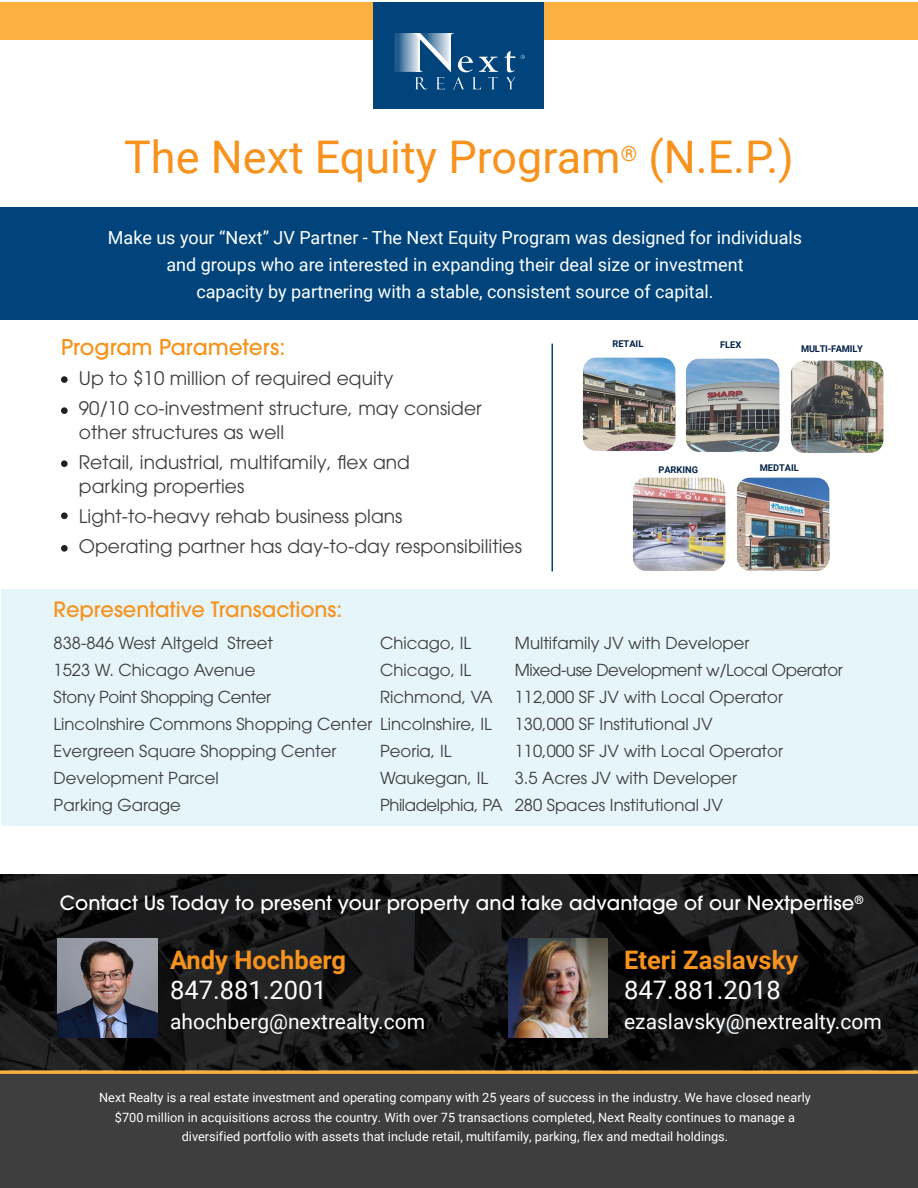
<style>
.page{position:relative;width:918px;height:1188px;background:#fff}
.page>*{position:absolute;margin:0;border:0;box-sizing:border-box;transform-origin:0 0}
.t1{font:45px "Roboto";color:#f7931d}
.t2{font:700 25.5px "Roboto";color:#f7931d}
.t3{font:25.5px "Roboto";color:#fff}
.t4{font:500 21.75px "ITC Avant Garde Pro";color:#f7931d}
.t5{font:21px "Roboto";color:#fff}
.t6{font:500 21px "ITC Avant Garde Pro";color:#f7931d}
.t7{font:500 19.5px "ITC Avant Garde Pro";letter-spacing:.01em;color:#fff}
.t8{font:18.6px/30px "ITC Avant Garde Pro";letter-spacing:.005em;color:#3e3e3f}
.t9{font:18px/27px "Roboto";color:#fff;text-align:center}
.t10{font:16.5px "ITC Avant Garde Pro";color:#3e3e3f}
.t11{font:16.5px "ITC Avant Garde Pro";letter-spacing:-.025em;color:#3e3e3f}
.t12{font:12.75px/19.4px "Roboto";color:#fff;text-align:center}
.t13{font:700 9.3px "Roboto";color:#012048}
.t14{font:700 9.3px "Roboto";letter-spacing:-.025em;color:#012048}
.s1{font-style:inherit}
</style>
<div class="page">
<div style="left:0;top:207px;width:918px;height:113px;background:#00447b"></div>
<div style="left:1px;top:589px;width:917px;height:236px;background:#e5f5fa"></div>
<div style="left:0;top:2px;width:918px;height:38px;background:#fbb03f"></div>
<div style="left:373px;top:2px;width:171px;height:99px;background:#00447b"></div>
<div style="left:373px;top:10px;width:171px;height:99px;background:#00447b"></div>
<svg style="left:394px;top:33px;width:19px;height:39px"></svg>
<svg style="left:413px;top:33px;width:85px;height:56px"></svg>
<svg style="left:504px;top:51px;width:21px;height:38px"></svg>
<svg style="left:0;top:875px;width:918px;height:195px;background:#161617"></svg>
<div style="left:0;top:1074px;width:918px;height:114px;background:#3e3e3f"></div>
<img style="left:58px;top:938px;width:99px;height:100px">
<img style="left:508px;top:938px;width:99px;height:100px">
<hr style="left:0;top:1071px;width:918px;height:3px;background:#fbb03f">
<div style="left:61px;top:545px;width:7px;height:7px;background:#231f20;border-radius:50%"></div>
<div style="left:61px;top:376px;width:7px;height:7px;background:#231f20;border-radius:50%"></div>
<div style="left:61px;top:407px;width:7px;height:7px;background:#231f20;border-radius:50%"></div>
<div style="left:61px;top:460px;width:7px;height:7px;background:#231f20;border-radius:50%"></div>
<div style="left:61px;top:512px;width:7px;height:7px;background:#231f20;border-radius:50%"></div>
<hr style="left:552px;top:344px;width:1px;height:227px;background:#00447b">
<img style="left:737px;top:477px;width:93px;height:94px">
<img style="left:632px;top:477px;width:93px;height:94px">
<img style="left:790px;top:360px;width:94px;height:93px">
<img style="left:686px;top:358px;width:93px;height:94px">
<img style="left:582px;top:357px;width:94px;height:94px">
<h1 class="t1" style="left:124px;top:126px;width:671px">The Next Equity Program<sup>®</sup> (N.E.P.)</h1>
<p class="t9" style="left:108px;top:224px;width:696px">Make us your “Next” JV Partner - The Next Equity Program was designed for individuals and groups who are interested in expanding their deal size or investment<br>capacity by partnering with a stable, consistent source of capital.</p>
<h3 class="t4" style="left:61px;top:333px;width:226px">Program Parameters:</h3>
<p class="t8" style="left:79px;top:363px;width:404px">Up to $10 million of required equity<br>90/10 co-investment structure, may consider</p>
<p class="t8" style="left:79px;top:417px;width:333px">other structures as well<br>Retail, industrial, multifamily, flex and</p>
<p class="t8" style="left:79px;top:471px;width:445px">parking properties<br>Light-to-heavy rehab business plans<br>Operating partner has day-to-day responsibilities</p>
<p class="t13" style="left:612px;top:337px;width:32px">RETAIL</p>
<p class="t13" style="left:720px;top:338px;width:23px">FLEX</p>
<p class="t14" style="left:801px;top:342px;width:63px"><span class="s1">M</span>ULTI-FAMILY</p>
<p class="t13" style="left:658px;top:463px;width:41px"><span class="s1">P</span>ARKING</p>
<p class="t13" style="left:760px;top:461px;width:41px"><span class="s1">M</span>EDTAIL</p>
<p class="t6" style="left:54px;top:596px;width:290px">Representative Transactions:</p>
<p class="t10" style="left:54px;top:633px;width:221px">838-846 West Altgeld Street</p>
<p class="t10" style="left:380px;top:633px;width:93px">Chicago, IL</p>
<p class="t10" style="left:515px;top:633px;width:236px">Multifamily JV with Developer</p>
<p class="t10" style="left:54px;top:660px;width:203px">1523 W. Chicago Avenue</p>
<p class="t10" style="left:380px;top:660px;width:93px">Chicago, IL</p>
<p class="t11" style="left:515px;top:660px;width:329px">Mixed-use Development w/Local Operator</p>
<p class="t11" style="left:54px;top:687px;width:219px">Stony Point Shopping Center</p>
<p class="t10" style="left:380px;top:687px;width:114px">Richmond, VA</p>
<p class="t10" style="left:515px;top:687px;width:270px">112,000 SF JV with Local Operator</p>
<p class="t10" style="left:54px;top:714px;width:440px">Lincolnshire Commons Shopping Center Lincolnshire, IL</p>
<p class="t10" style="left:515px;top:714px;width:199px">130,000 SF Institutional JV</p>
<p class="t10" style="left:54px;top:741px;width:284px">Evergreen Square Shopping Center</p>
<p class="t10" style="left:380px;top:741px;width:73px">Peoria, IL</p>
<p class="t10" style="left:515px;top:741px;width:270px">110,000 SF JV with Local Operator</p>
<p class="t10" style="left:54px;top:768px;width:167px">Development Parcel</p>
<p class="t10" style="left:380px;top:768px;width:109px">Waukegan, IL</p>
<p class="t10" style="left:515px;top:768px;width:224px">3.5 Acres JV with Developer</p>
<p class="t10" style="left:54px;top:795px;width:129px">Parking Garage</p>
<p class="t10" style="left:380px;top:795px;width:345px">Philadelphia, PA 280 Spaces Institutional JV</p>
<p class="t7" style="left:60px;top:891px;width:805px">Contact Us Today to present your property and take advantage of our Nextpertise<sup>®</sup></p>
<h2 class="t2" style="left:170px;top:942px;width:178px">Andy Hochberg</h2>
<h2 class="t3" style="left:170px;top:972px;width:158px">847.881.2001</h2>
<p class="t5" style="left:170px;top:1007px;width:257px">ahochberg@nextrealty.com</p>
<h2 class="t2" style="left:624px;top:942px;width:176px">Eteri Zaslavsky</h2>
<h2 class="t3" style="left:624px;top:972px;width:158px">847.881.2018</h2>
<p class="t5" style="left:624px;top:1007px;width:259px">ezaslavsky@nextrealty.com</p>
<p class="t12" style="left:99px;top:1088px;width:713px">Next Realty is a real estate investment and operating company with 25 years of success in the industry. We have closed nearly $700 million in acquisitions across the country. With over 75 transactions completed, Next Realty continues to manage a diversified portfolio with assets that include retail, multifamily, parking, flex and medtail holdings.</p>
</div>
